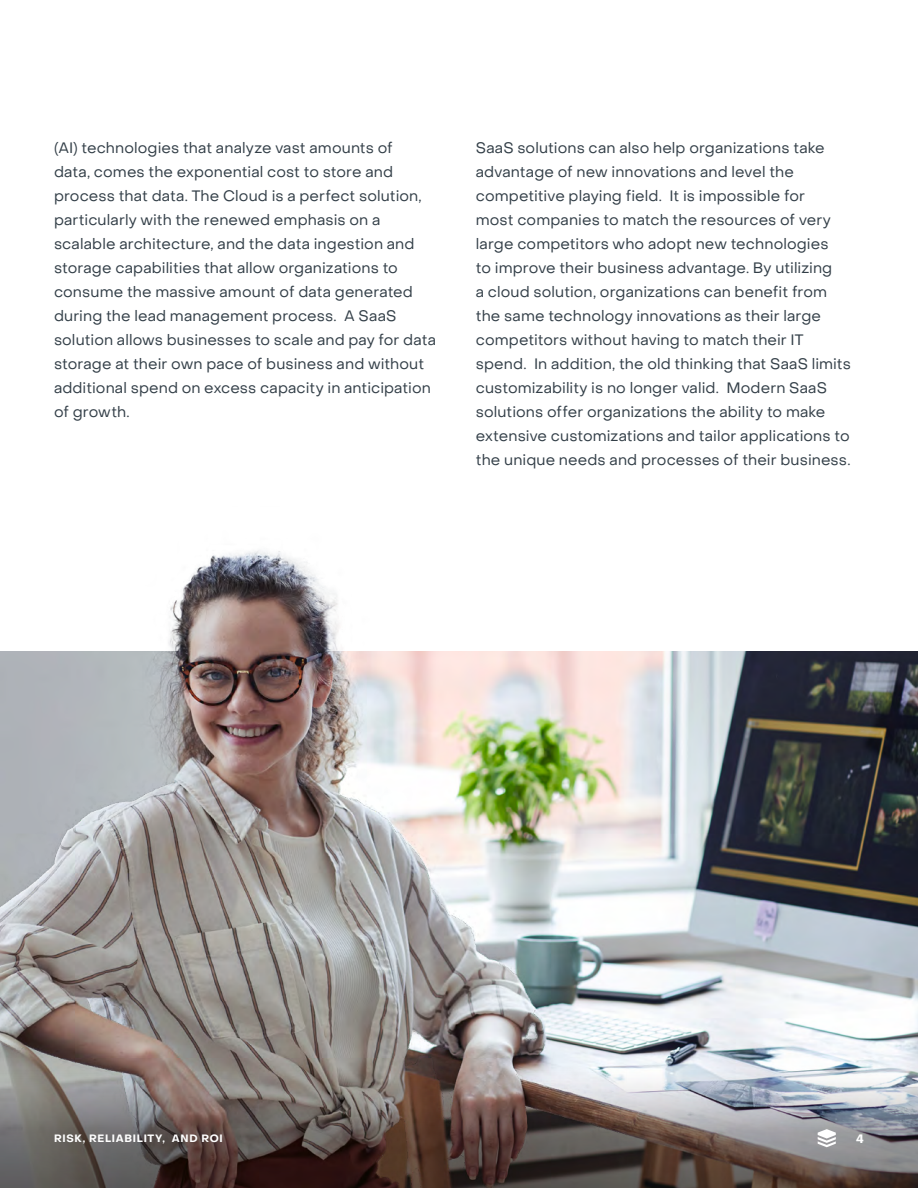
<style>
.page{position:relative;width:918px;height:1188px;background:#fff}
.page>*{position:absolute;margin:0;border:0;box-sizing:border-box;transform-origin:0 0}
.t1{font:15px/24px "Object Sans";letter-spacing:.01em;color:#333f48}
.t2{font:700 12px "Object Sans";color:#fff}
.t3{font:700 10.5px "Object Sans";letter-spacing:.07em;color:#fff}
</style>
<div class="page">
<img style="left:626px;top:651px;width:292px;height:390px">
<img style="left:0;top:550px;width:626px;height:491px">
<img style="left:0;top:1041px;width:918px;height:147px">
<svg style="left:818px;top:1129px;width:18px;height:18px"></svg>
<p class="t1" style="left:54px;top:135px;width:384px">(AI) technologies that analyze vast amounts of<br>data, comes the exponential cost to store and process that data. The Cloud is a perfect solution, particularly with the renewed emphasis on a scalable architecture, and the data ingestion and storage capabilities that allow organizations to consume the massive amount of data generated during the lead management process. A SaaS solution allows businesses to scale and pay for data storage at their own pace of business and without additional spend on excess capacity in anticipation of growth.</p>
<p class="t1" style="left:476px;top:135px;width:377px">SaaS solutions can also help organizations take advantage of new innovations and level the competitive playing field. It is impossible for<br>most companies to match the resources of very large competitors who adopt new technologies<br>to improve their business advantage. By utilizing<br>a cloud solution, organizations can benefit from the same technology innovations as their large competitors without having to match their IT spend. In addition, the old thinking that SaaS limits customizability is no longer valid. Modern SaaS solutions offer organizations the ability to make extensive customizations and tailor applications to the unique needs and processes of their business.</p>
<p class="t3" style="left:54px;top:1132px;width:170px">RISK, RELIABILITY, AND ROI</p>
<p class="t2" style="left:856px;top:1131px;width:9px">4</p>
</div>
